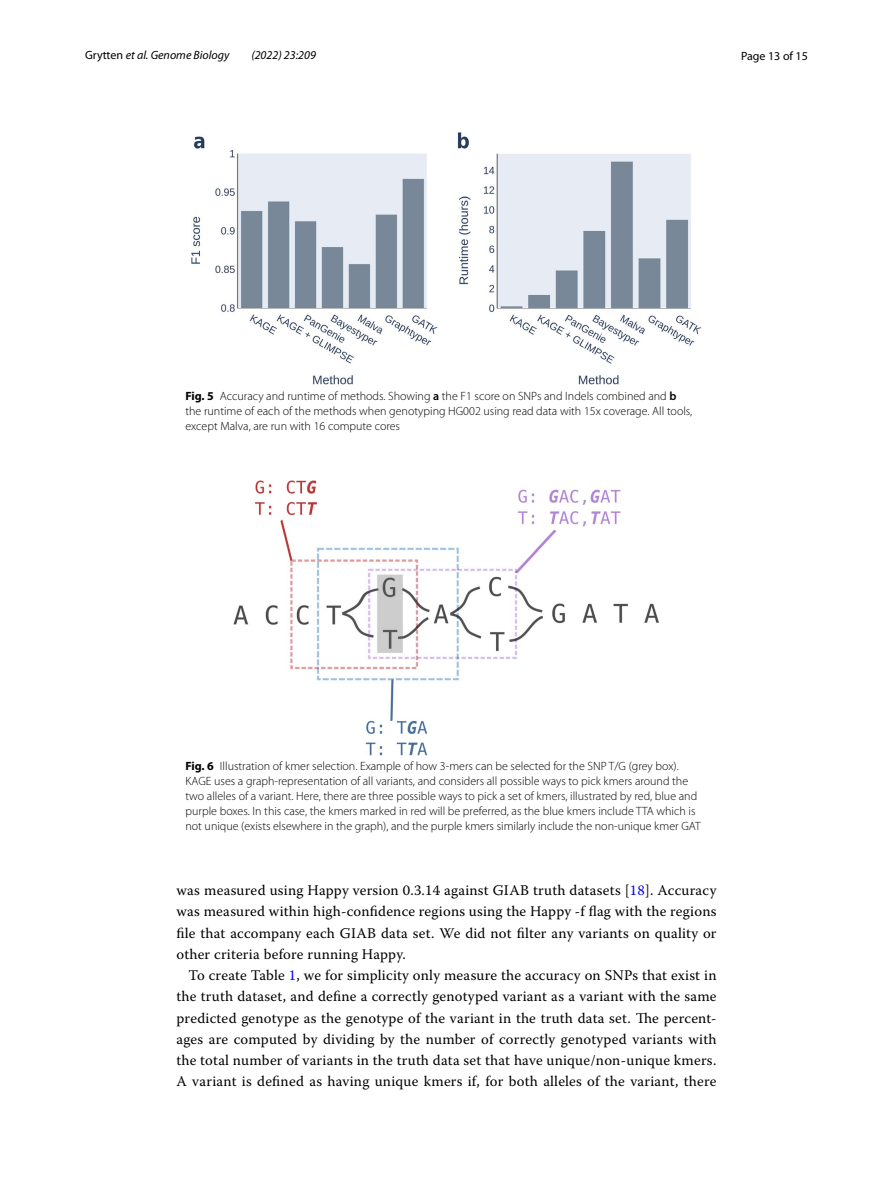
<style>
.page{position:relative;width:893px;height:1187px;background:#fff}
.page>*{position:absolute;margin:0;border:0;box-sizing:border-box;transform-origin:0 0}
.t1{font:14.7px/21.1px "Warnock Pro";letter-spacing:.015em;color:#000;text-align:justify}
.t2{font:300 12px/15px "Myriad Pro";color:#000}
.t3{font:italic 12px "Myriad Pro";color:#000}
.t4{font:12px "Myriad Pro";color:#000}
.s1{font-style:normal}
.s2{font-weight:700}
.s3{font-weight:600}
.s4{color:#00f}
</style>
<div class="page">
<img style="left:191px;top:133px;width:511px;height:252px">
<img style="left:234px;top:480px;width:425px;height:275px">
<p class="t3" style="left:85px;top:48px;width:146px"><span class="s1">Grytten</span> et al. Genome Biology</p>
<p class="t3" style="left:251px;top:48px;width:66px">(2022) 23:209</p>
<p class="t4" style="left:741px;top:48px;width:68px">Page 13 of 15</p>
<p class="t2" style="left:185px;top:388px;width:508px"><span class="s2">Fig. 5</span> Accuracy and runtime of methods. Showing <span class="s3">a</span> the F1 score on SNPs and Indels combined and <span class="s3">b </span>the runtime of each of the methods when genotyping HG002 using read data with 15x coverage. All tools, except Malva, are run with 16 compute cores</p>
<p class="t2" style="left:185px;top:759px;width:517px"><span class="s2">Fig. 6</span> Illustration of kmer selection. Example of how 3-mers can be selected for the SNP T/G (grey box).<br>KAGE uses a graph-representation of all variants, and considers all possible ways to pick kmers around the two alleles of a variant. Here, there are three possible ways to pick a set of kmers, illustrated by red, blue and purple boxes. In this case, the kmers marked in red will be preferred, as the blue kmers include TTA which is not unique (exists elsewhere in the graph), and the purple kmers similarly include the non-unique kmer GAT</p>
<p class="t1" style="left:176px;top:879px;width:542px">was measured using Happy version 0.3.14 against GIAB truth datasets [<span class="s4">18</span>]. Accuracy was measured within high-confidence regions using the Happy -f flag with the regions file that accompany each GIAB data set. We did not filter any variants on quality or other criteria before running Happy.</p>
<p class="t1" style="left:176px;top:964px;width:542px;text-indent:12px">To create Table <span class="s4">1</span>, we for simplicity only measure the accuracy on SNPs that exist in the truth dataset, and define a correctly genotyped variant as a variant with the same predicted genotype as the genotype of the variant in the truth data set. The percent&shy;ages are computed by dividing by the number of correctly genotyped variants with the total number of variants in the truth data set that have unique/non-unique kmers.<br>A variant is defined as having unique kmers if, for both alleles of the variant, there</p>
</div>
